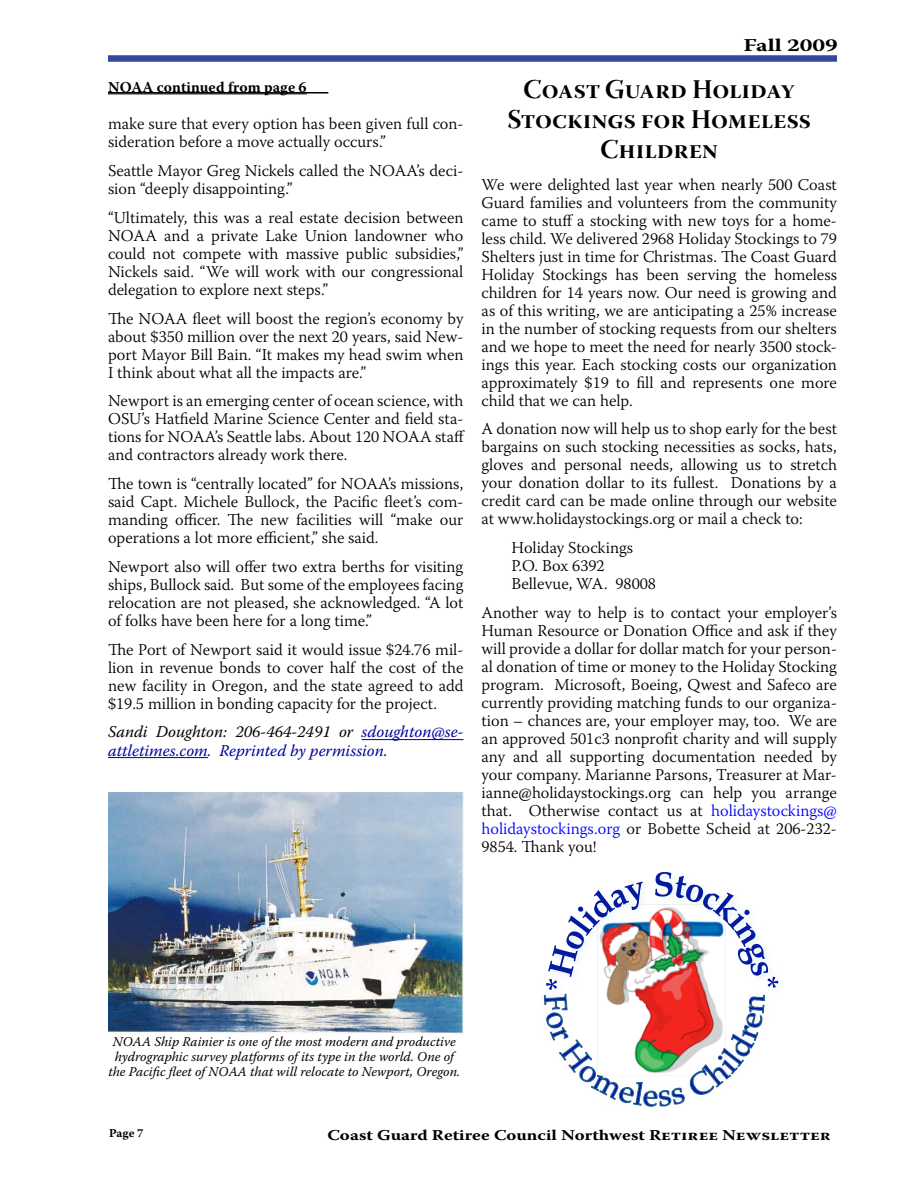
<style>
.page{position:relative;width:918px;height:1188px;background:#fff}
.page>*{position:absolute;margin:0;border:0;box-sizing:border-box;transform-origin:0 0}
.t1{font:27px/30px "Warnock Pro Bold Disp";color:#000;text-align:center}
.t2{font:700 18px "Warnock Pro";color:#000;scale:1.3 1}
.t3{font:300 16.5px/18px "Warnock Pro";color:#000;text-align:justify}
.t4{font:italic 16.5px/18px "Warnock Pro";color:#00009d}
.t5{font:700 15px "Warnock Pro";color:#000;scale:1.2 1}
.t6{font:700 15px "Warnock Pro";color:#000}
.t7{font:italic 13.5px/15px "Warnock Pro";color:#000;text-align:center}
.t8{font:700 12px "Warnock Pro";color:#000}
.s1{color:#000}
.s2{color:#00f}
</style>
<div class="page">
<div style="left:108px;top:56px;width:729px;height:6px;background:#d20f22"></div>
<hr style="left:108px;top:56px;width:729px;height:1px;background:#36499e">
<hr style="left:108px;top:58px;width:729px;height:1px;background:#36499e">
<hr style="left:108px;top:60px;width:729px;height:1px;background:#36499e">
<hr style="left:362px;top:739px;width:102px;height:1px;background:#00009d">
<hr style="left:108px;top:757px;width:100px;height:1px;background:#00009d">
<hr style="left:108px;top:92px;width:220px;height:2px;background:#000">
<hr style="left:108px;top:94px;width:199px;height:1px;background:#000">
<img style="left:108px;top:792px;width:356px;height:243px">
<svg style="left:544px;top:872px;width:234px;height:234px"></svg>
<p class="t6" style="left:108px;top:78px;width:200px">NOAA continued from page 6</p>
<p class="t3" style="left:108px;top:114px;width:357px">make sure that every option has been given full con&shy;sideration before a move actually occurs.”</p>
<p class="t3" style="left:108px;top:161px;width:357px">Seattle Mayor Greg Nickels called the NOAA’s deci&shy;sion “deeply disappointing.”</p>
<p class="t3" style="left:108px;top:208px;width:357px">“Ultimately, this was a real estate decision between NOAA and a private Lake Union landowner who could not compete with massive public subsidies,” Nickels said. “We will work with our congressional delegation to explore next steps.”</p>
<p class="t3" style="left:108px;top:309px;width:357px">The NOAA fleet will boost the region’s economy by about $350 million over the next 20 years, said New&shy;port Mayor Bill Bain. “It makes my head swim when I think about what all the impacts are.”</p>
<p class="t3" style="left:108px;top:392px;width:358px">Newport is an emerging center of ocean science, with OSU’s Hatfield Marine Science Center and field sta&shy;tions for NOAA’s Seattle labs. About 120 NOAA staff and contractors already work there.</p>
<p class="t3" style="left:108px;top:474px;width:357px">The town is “centrally located” for NOAA’s missions, said Capt. Michele Bullock, the Pacific fleet’s com&shy;manding officer. The new facilities will “make our operations a lot more efficient,” she said.</p>
<p class="t3" style="left:108px;top:557px;width:357px">Newport also will offer two extra berths for visiting ships, Bullock said. But some of the employees facing relocation are not pleased, she acknowledged. “A lot of folks have been here for a long time.”</p>
<p class="t3" style="left:108px;top:640px;width:357px">The Port of Newport said it would issue $24.76 mil&shy;lion in revenue bonds to cover half the cost of the new facility in Oregon, and the state agreed to add $19.5 million in bonding capacity for the project.</p>
<p class="t4" style="left:108px;top:723px;width:357px"><span class="s1">Sandi Doughton: 206-464-2491 or</span> sdoughton@se&shy;attletimes.com. Reprinted by permission.</p>
<p class="t2" style="left:744px;top:35px;width:74px">Fall 2009</p>
<h1 class="t1" style="left:508px;top:74px;width:305px">Coast Guard Holiday<br>Stockings for Homeless<br>Children</h1>
<p class="t3" style="left:482px;top:175px;width:357px">We were delighted last year when nearly 500 Coast Guard families and volunteers from the community came to stuff a stocking with new toys for a home&shy;less child. We delivered 2968 Holiday Stockings to 79<br>Shelters just in time for Christmas. The Coast Guard Holiday Stockings has been serving the homeless children for 14 years now. Our need is growing and as of this writing, we are anticipating a 25% increase in the number of stocking requests from our shelters and we hope to meet the need for nearly 3500 stock&shy;ings this year. Each stocking costs our organization approximately $19 to fill and represents one more child that we can help.</p>
<p class="t3" style="left:482px;top:420px;width:357px">A donation now will help us to shop early for the best bargains on such stocking necessities as socks, hats, gloves and personal needs, allowing us to stretch your donation dollar to its fullest. Donations by a credit card can be made online through our website at www.holidaystockings.org or mail a check to:</p>
<p class="t3" style="left:511px;top:539px;width:146px;text-align:left">Holiday Stockings<br>P.O. Box 6392<br>Bellevue, WA. 98008</p>
<p class="t3" style="left:482px;top:603px;width:357px">Another way to help is to contact your employer’s Human Resource or Donation Office and ask if they will provide a dollar for dollar match for your person&shy;al donation of time or money to the Holiday Stocking program. Microsoft, Boeing, Qwest and Safeco are currently providing matching funds to our organiza&shy;tion – chances are, your employer may, too. We are an approved 501c3 nonprofit charity and will supply any and all supporting documentation needed by your company. Marianne Parsons, Treasurer at Mar&shy;ianne@holidaystockings.org can help you arrange that. Otherwise contact us at <span class="s2">holidaystockings@ holidaystockings.org</span> or Bobette Scheid at 206-232- 9854. Thank you!</p>
<p class="t7" style="left:108px;top:1034px;width:353px">NOAA Ship Rainier is one of the most modern and productive hydrographic survey platforms of its type in the world. One of the Pacific fleet of NOAA that will relocate to Newport, Oregon.</p>
<p class="t8" style="left:109px;top:1126px;width:36px">Page 7</p>
<p class="t5" style="left:327px;top:1126px;width:421px">Coast Guard Retiree Council Northwest Retiree Newsletter</p>
</div>
